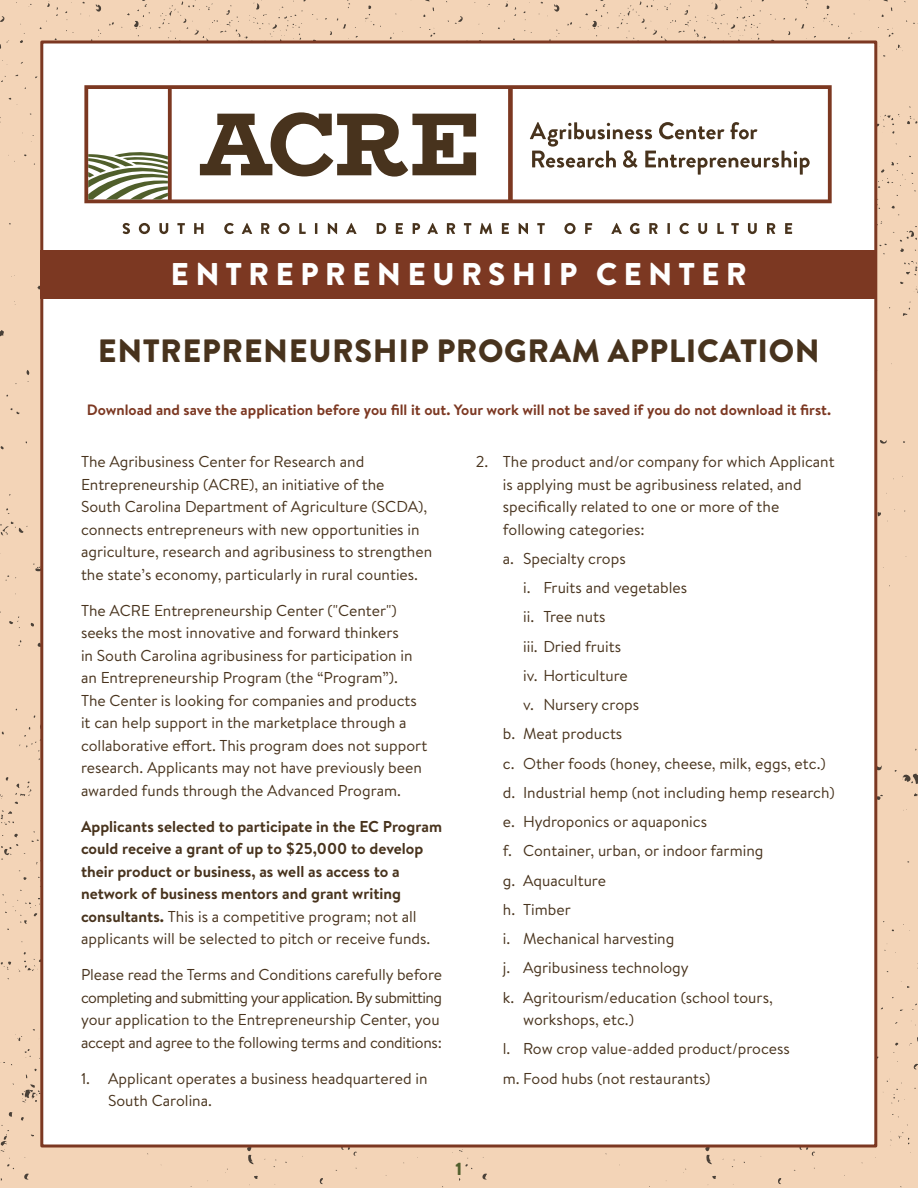
<style>
.page{position:relative;width:918px;height:1188px;background:#fff}
.page>*{position:absolute;margin:0;border:0;box-sizing:border-box;transform-origin:0 0}
.t1{font:900 32.25px "Brandon Grotesque";letter-spacing:.02em;color:#48331d}
.t2{font:900 31.35px "Brandon Grotesque";letter-spacing:.2em;color:#fff}
.t3{font:900 18px "Brandon Grotesque";color:#51602d}
.Copy{font:15.75px/22.5px "Brandon Text";color:#48331d}
.Copy-2{font:700 15.75px/22.5px "Brandon Text";color:#48331d}
.Copy-3{font:15.75px/22.5px "Brandon Text";letter-spacing:-.02em;color:#48331d}
.Copy-4{font:700 15px "Brandon Text";color:#7c3822}
.s1{font-weight:400}
</style>
<div class="page">
<div style="left:1px;top:797px;width:458px;height:391px;background:#f3d4b7"></div>
<div style="left:0;top:0;width:459px;height:289px;background:#f3d4b7"></div>
<div style="left:0;top:289px;width:40px;height:507px;background:#f3d4b7"></div>
<div style="left:459px;top:797px;width:459px;height:391px;background:#f3d4b7"></div>
<div style="left:459px;top:0;width:459px;height:289px;background:#f3d4b7"></div>
<svg style="left:877px;top:289px;width:40px;height:507px;background:#edcdb0"></svg>
<div style="left:40px;top:40px;width:837px;height:1108px;background:#fff;border:3px solid #7c3822"></div>
<svg style="left:123px;top:223px;width:7px;height:11px"></svg>
<svg style="left:139px;top:223px;width:11px;height:11px"></svg>
<svg style="left:159px;top:223px;width:9px;height:11px"></svg>
<svg style="left:177px;top:223px;width:8px;height:11px"></svg>
<svg style="left:194px;top:223px;width:9px;height:11px"></svg>
<svg style="left:224px;top:223px;width:10px;height:11px"></svg>
<svg style="left:242px;top:223px;width:10px;height:11px"></svg>
<svg style="left:261px;top:223px;width:8px;height:11px"></svg>
<svg style="left:279px;top:223px;width:11px;height:11px"></svg>
<svg style="left:299px;top:223px;width:7px;height:11px"></svg>
<svg style="left:315px;top:223px;width:2px;height:11px"></svg>
<svg style="left:328px;top:223px;width:9px;height:11px"></svg>
<svg style="left:346px;top:223px;width:11px;height:11px"></svg>
<svg style="left:377px;top:223px;width:9px;height:11px"></svg>
<svg style="left:396px;top:223px;width:7px;height:11px"></svg>
<svg style="left:413px;top:223px;width:7px;height:11px"></svg>
<svg style="left:427px;top:223px;width:11px;height:11px"></svg>
<svg style="left:447px;top:223px;width:8px;height:11px"></svg>
<svg style="left:464px;top:223px;width:7px;height:11px"></svg>
<svg style="left:480px;top:223px;width:12px;height:11px"></svg>
<svg style="left:502px;top:223px;width:7px;height:11px"></svg>
<svg style="left:519px;top:223px;width:9px;height:11px"></svg>
<svg style="left:537px;top:223px;width:8px;height:11px"></svg>
<svg style="left:564px;top:223px;width:12px;height:11px"></svg>
<svg style="left:585px;top:223px;width:7px;height:11px"></svg>
<svg style="left:611px;top:223px;width:11px;height:11px"></svg>
<svg style="left:630px;top:223px;width:9px;height:11px"></svg>
<svg style="left:649px;top:223px;width:9px;height:11px"></svg>
<svg style="left:667px;top:223px;width:3px;height:11px"></svg>
<svg style="left:680px;top:223px;width:9px;height:11px"></svg>
<svg style="left:698px;top:223px;width:9px;height:11px"></svg>
<svg style="left:717px;top:223px;width:7px;height:11px"></svg>
<svg style="left:731px;top:223px;width:8px;height:11px"></svg>
<svg style="left:748px;top:223px;width:9px;height:11px"></svg>
<svg style="left:767px;top:223px;width:8px;height:11px"></svg>
<svg style="left:785px;top:223px;width:7px;height:11px"></svg>
<svg style="left:84px;top:85px;width:748px;height:118px"></svg>
<svg style="left:88px;top:151px;width:80px;height:48px"></svg>
<div style="left:40px;top:250px;width:837px;height:49px;background:#7c3822"></div>
<p class="t2" style="left:171px;top:252px;width:578px">ENTREPRENEURSHIP CENTER</p>
<h1 class="t1" style="left:98px;top:329px;width:723px">ENTREPRENEURSHIP PROGRAM APPLICATION</h1>
<p class="Copy-4" style="left:87px;top:399px;width:746px">Download and save the application before you fill it out. Your work will not be saved if you do not download it first.</p>
<p class="Copy" style="left:81px;top:450px;width:353px">The Agribusiness Center for Research and Entrepreneurship (ACRE), an initiative of the<br>South Carolina Department of Agriculture (SCDA), connects entrepreneurs with new opportunities in agriculture, research and agribusiness to strengthen the state’s economy, particularly in rural counties.</p>
<p class="Copy" style="left:81px;top:598px;width:348px">The ACRE Entrepreneurship Center ("Center") seeks the most innovative and forward thinkers<br>in South Carolina agribusiness for participation in an Entrepreneurship Program (the “Program”).<br>The Center is looking for companies and products it can help support in the marketplace through a collaborative effort. This program does not support research. Applicants may not have previously been awarded funds through the Advanced Program.</p>
<p class="Copy-2" style="left:81px;top:815px;width:363px">Applicants selected to participate in the EC Program could receive a grant of up to $25,000 to develop their product or business, as well as access to a network of business mentors and grant writing consultants. <span class="s1">This is a competitive program; not all applicants will be selected to pitch or receive funds.</span></p>
<p class="Copy-3" style="left:81px;top:963px;width:363px">Please read the Terms and Conditions carefully before completing and submitting your application. By submitting your application to the Entrepreneurship Center, you accept and agree to the following terms and conditions:</p>
<p class="Copy" style="left:108px;top:1066px;width:321px;text-indent:-27px">1. Applicant operates a business headquartered in<br>South Carolina.</p>
<p class="Copy" style="left:503px;top:450px;width:333px;text-indent:-27px">2. The product and/or company for which Applicant is applying must be agribusiness related, and specifically related to one or more of the following categories:</p>
<p class="Copy" style="left:503px;top:547px;width:124px">a. Specialty crops</p>
<p class="Copy" style="left:523px;top:576px;width:166px">i. Fruits and vegetables</p>
<p class="Copy" style="left:523px;top:605px;width:84px">ii. Tree nuts</p>
<p class="Copy" style="left:523px;top:634px;width:100px">iii. Dried fruits</p>
<p class="Copy" style="left:523px;top:664px;width:106px">iv. Horticulture</p>
<p class="Copy" style="left:523px;top:693px;width:118px">v. Nursery crops</p>
<p class="Copy" style="left:503px;top:722px;width:121px">b. Meat products</p>
<p class="Copy" style="left:503px;top:751px;width:325px">c. Other foods (honey, cheese, milk, eggs, etc.)</p>
<p class="Copy" style="left:503px;top:781px;width:333px">d. Industrial hemp (not including hemp research)</p>
<p class="Copy" style="left:503px;top:810px;width:206px">e. Hydroponics or aquaponics</p>
<p class="Copy" style="left:503px;top:839px;width:262px">f. Container, urban, or indoor farming</p>
<p class="Copy" style="left:503px;top:868px;width:105px">g. Aquaculture</p>
<p class="Copy" style="left:503px;top:898px;width:69px">h. Timber</p>
<p class="Copy" style="left:503px;top:927px;width:173px">i. Mechanical harvesting</p>
<p class="Copy" style="left:503px;top:956px;width:187px">j. Agribusiness technology</p>
<p class="Copy" style="left:523px;top:985px;width:251px;text-indent:-20px">k. Agritourism/education (school tours, workshops, etc.)</p>
<p class="Copy" style="left:503px;top:1037px;width:289px">l. Row crop value-added product/process</p>
<p class="Copy" style="left:503px;top:1066px;width:209px">m. Food hubs (not restaurants)</p>
<p class="t3" style="left:456px;top:1156px;width:8px">1</p>
</div>
